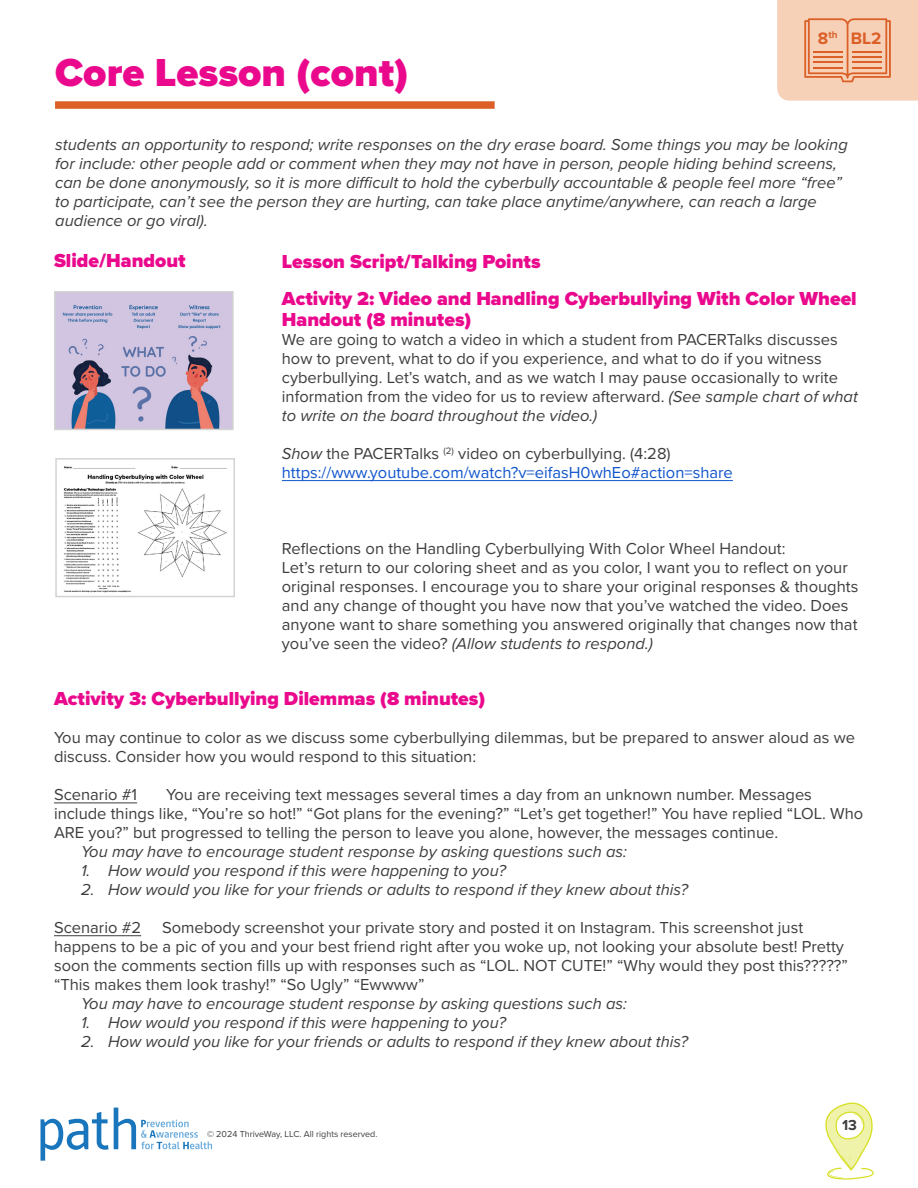
<style>
.page{position:relative;width:918px;height:1188px;background:#fff}
.page>*{position:absolute;margin:0;border:0;box-sizing:border-box;transform-origin:0 0}
.t1{font:900 40.5px "Proxima Nova";color:#ea098d}
.Paragraph_Style_-_11_pt{font:900 19.5px/21px "Proxima Nova";color:#ea098d}
.t2{font:700 17.25px "Proxima Nova";color:#db5f26}
.t3{font:16.5px/19px "Proxima Nova";color:#3e3e3f}
.t4{font:italic 16.5px/18.9px "Proxima Nova";color:#3e3e3f}
.t5{font:16.5px "Proxima Nova";color:#15c}
.t6{font:700 15px "Proxima Nova";color:#3e3e3f}
.t7{font:9px "Proxima Nova";color:#3e3e3f}
.s1{font-style:italic}
</style>
<div class="page">
<svg style="left:825px;top:1103px;width:49px;height:77px"></svg>
<svg style="left:777px;top:0;width:141px;height:101px;background:#f4cab0"></svg>
<hr style="left:813px;top:51px;width:30px;height:2px;background:#db5f26">
<hr style="left:813px;top:56px;width:30px;height:2px;background:#db5f26">
<hr style="left:813px;top:62px;width:30px;height:1px;background:#db5f26">
<hr style="left:813px;top:67px;width:30px;height:2px;background:#db5f26">
<hr style="left:852px;top:51px;width:30px;height:2px;background:#db5f26">
<hr style="left:852px;top:56px;width:30px;height:2px;background:#db5f26">
<hr style="left:852px;top:62px;width:30px;height:1px;background:#db5f26">
<hr style="left:852px;top:67px;width:30px;height:2px;background:#db5f26">
<svg style="left:41px;top:1108px;width:171px;height:53px"></svg>
<hr style="left:282px;top:480px;width:451px;height:1px;background:#15c">
<div style="left:55px;top:101px;width:440px;height:8px;background:#db5f26"></div>
<img style="left:57px;top:294px;width:174px;height:133px">
<div style="left:54px;top:291px;width:180px;height:139px;border:2px solid #d2d3d2"></div>
<hr style="left:54px;top:802px;width:83px;height:1px;background:#3e3e3f">
<hr style="left:54px;top:935px;width:87px;height:1px;background:#3e3e3f">
<img style="left:64px;top:466px;width:163px;height:127px">
<div style="left:55px;top:458px;width:180px;height:139px;border:2px solid #d2d3d2"></div>
<div style="left:148px;top:579px;width:80px;height:14px;background:#fff"></div>
<p class="t1" style="left:55px;top:42px;width:355px">Core Lesson (cont)</p>
<p class="t2" style="left:818px;top:25px;width:65px">8<sup>th</sup> BL2</p>
<p class="t4" style="left:55px;top:134px;width:794px">students an opportunity to respond; write responses on the dry erase board. Some things you may be looking for include: other people add or comment when they may not have in person, people hiding behind screens, can be done anonymously, so it is more difficult to hold the cyberbully accountable &amp; people feel more “free” to participate, can’t see the person they are hurting, can take place anytime/anywhere, can reach a large audience or go viral).</p>
<p class="Paragraph_Style_-_11_pt" style="left:54px;top:250px;width:133px">Slide/Handout</p>
<p class="Paragraph_Style_-_11_pt" style="left:282px;top:251px;width:260px">Lesson Script/Talking Points</p>
<p class="Paragraph_Style_-_11_pt" style="left:282px;top:288px;width:576px">Activity 2: Video and Handling Cyberbullying With Color Wheel<br>Handout (8 minutes)</p>
<p class="t3" style="left:282px;top:329px;width:577px">We are going to watch a video in which a student from PACERTalks discusses how to prevent, what to do if you experience, and what to do if you witness cyberbullying. Let’s watch, and as we watch I may pause occasionally to write information from the video for us to review afterward. <span class="s1">(See sample chart of what to write on the board throughout the video.)</span></p>
<p class="t3" style="left:282px;top:443px;width:390px"><span class="s1">Show</span> the PACERTalks <sup>(2)</sup> video on cyberbullying. (4:28)</p>
<p class="t5" style="left:282px;top:460px;width:453px">https://www.youtube.com/watch?v=eifasH0whEo#action=share</p>
<p class="t3" style="left:282px;top:538px;width:505px">Reflections on the Handling Cyberbullying With Color Wheel Handout:</p>
<p class="t3" style="left:282px;top:557px;width:578px">Let’s return to our coloring sheet and as you color, I want you to reflect on your original responses. I encourage you to share your original responses &amp; thoughts and any change of thought you have now that you’ve watched the video. Does anyone want to share something you answered originally that changes now that you’ve seen the video? <span class="s1">(Allow students to respond.)</span></p>
<p class="Paragraph_Style_-_11_pt" style="left:54px;top:688px;width:433px">Activity 3: Cyberbullying Dilemmas (8 minutes)</p>
<p class="t3" style="left:54px;top:728px;width:803px">You may continue to color as we discuss some cyberbullying dilemmas, but be prepared to answer aloud as we discuss. Consider how you would respond to this situation:</p>
<p class="t3" style="left:54px;top:785px;width:85px">Scenario #1</p>
<p class="t3" style="left:54px;top:785px;width:811px;text-indent:112px">You are receiving text messages several times a day from an unknown number. Messages include things like, “You’re so hot!” “Got plans for the evening?” “Let’s get together!” You have replied “LOL. Who<br>ARE you?” but progressed to telling the person to leave you alone, however, the messages continue.</p>
<p class="t4" style="left:81px;top:842px;width:548px">You may have to encourage student response by asking questions such as:</p>
<p class="t4" style="left:81px;top:861px;width:427px">1. How would you respond if this were happening to you?</p>
<p class="t4" style="left:81px;top:880px;width:609px">2. How would you like for your friends or adults to respond if they knew about this?</p>
<p class="t3" style="left:54px;top:917px;width:89px">Scenario #2</p>
<p class="t3" style="left:54px;top:917px;width:796px;text-indent:108px">Somebody screenshot your private story and posted it on Instagram. This screenshot just happens to be a pic of you and your best friend right after you woke up, not looking your absolute best! Pretty soon the comments section fills up with responses such as “LOL. NOT CUTE!” “Why would they post this?????” “This makes them look trashy!” “So Ugly” “Ewwww”</p>
<p class="t4" style="left:81px;top:993px;width:548px">You may have to encourage student response by asking questions such as:</p>
<p class="t4" style="left:81px;top:1012px;width:427px">1. How would you respond if this were happening to you?</p>
<p class="t4" style="left:81px;top:1031px;width:609px">2. How would you like for your friends or adults to respond if they knew about this?</p>
<p class="t7" style="left:207px;top:1128px;width:172px">© 2024 ThriveWay, LLC. All rights reserved.</p>
<p class="t6" style="left:842px;top:1114px;width:16px">13</p>
</div>
